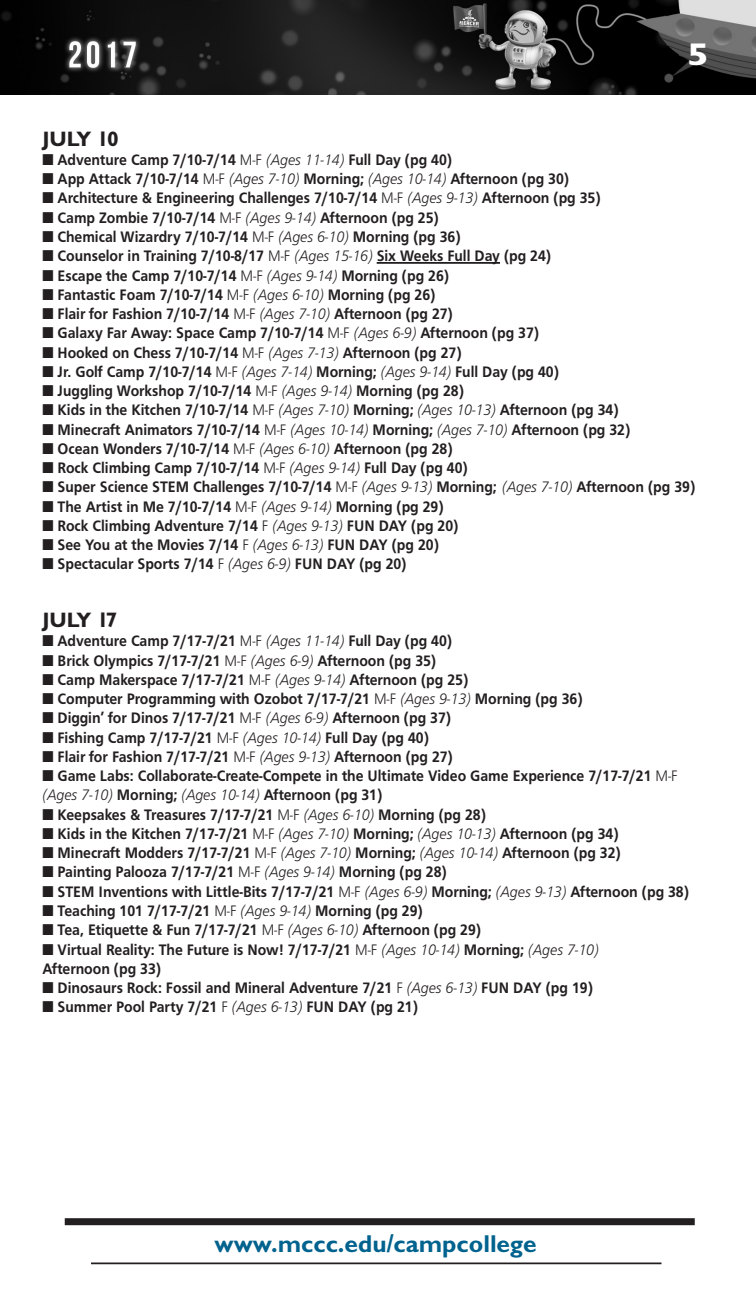
<style>
.page{position:relative;width:756px;height:1292px;background:#fff}
.page>*{position:absolute;margin:0;border:0;box-sizing:border-box;transform-origin:0 0}
.t1{font:31.5px "Classical Sans Bold DTC";color:#fff;scale:1.3 1}
.t2{font:24.5px "Classical Sans Bold DTC";color:#00628e}
.Heading_2{font:21px "Classical Sans Bold DTC";letter-spacing:-.04em;color:#231f20}
.t3{font:15.75px "Frugal Sans Bold DTC";color:#231f20;scale:.93 1}
.s1{font-family:"Frugal Sans Light DTC"}
.s2{font-family:"Frugal Sans Light Italic DTC"}
</style>
<div class="page">
<img style="left:0;top:0;width:756px;height:94px">
<div style="left:65px;top:1218px;width:630px;height:7px;background:#231f20"></div>
<hr style="left:91px;top:1262px;width:571px;height:2px;background:#231f20">
<hr style="left:377px;top:262px;width:123px;height:2px;background:#231f20">
<h1 class="t1" style="left:687px;top:37px;width:19px">5</h1>
<p class="Heading_2" style="left:42px;top:127px;width:78px">JULY 10</p>
<p class="t3" style="left:42px;top:151px;width:442px">■ Adventure Camp 7/10-7/14 <span class="s1">M-F</span> <span class="s2">(Ages 11-14)</span> Full Day (pg 40)</p>
<p class="t3" style="left:42px;top:170px;width:568px">■ App Attack 7/10-7/14 <span class="s1">M-F</span> <span class="s2">(Ages 7-10)</span> Morning; <span class="s2">(Ages 10-14)</span> Afternoon (pg 30)</p>
<p class="t3" style="left:42px;top:189px;width:602px">■ Architecture &amp; Engineering Challenges 7/10-7/14 <span class="s1">M-F</span> <span class="s2">(Ages 9-13)</span> Afternoon (pg 35)</p>
<p class="t3" style="left:42px;top:208px;width:428px">■ Camp Zombie 7/10-7/14 <span class="s1">M-F</span> <span class="s2">(Ages 9-14)</span> Afternoon (pg 25)</p>
<p class="t3" style="left:42px;top:228px;width:451px">■ Chemical Wizardry 7/10-7/14 <span class="s1">M-F</span> <span class="s2">(Ages 6-10)</span> Morning (pg 36)</p>
<p class="t3" style="left:42px;top:247px;width:549px">■ Counselor in Training 7/10-8/17 <span class="s1">M-F</span> <span class="s2">(Ages 15-16)</span> Six Weeks Full Day (pg 24)</p>
<p class="t3" style="left:42px;top:266px;width:439px">■ Escape the Camp 7/10-7/14 <span class="s1">M-F</span> <span class="s2">(Ages 9-14)</span> Morning (pg 26)</p>
<p class="t3" style="left:42px;top:285px;width:424px">■ Fantastic Foam 7/10-7/14 <span class="s1">M-F</span> <span class="s2">(Ages 6-10)</span> Morning (pg 26)</p>
<p class="t3" style="left:42px;top:305px;width:443px">■ Flair for Fashion 7/10-7/14 <span class="s1">M-F</span> <span class="s2">(Ages 7-10)</span> Afternoon (pg 27)</p>
<p class="t3" style="left:42px;top:324px;width:536px">■ Galaxy Far Away: Space Camp 7/10-7/14 <span class="s1">M-F</span> <span class="s2">(Ages 6-9)</span> Afternoon (pg 37)</p>
<p class="t3" style="left:42px;top:343px;width:452px">■ Hooked on Chess 7/10-7/14 <span class="s1">M-F</span> <span class="s2">(Ages 7-13)</span> Afternoon (pg 27)</p>
<p class="t3" style="left:42px;top:362px;width:557px">■ Jr. Golf Camp 7/10-7/14 <span class="s1">M-F</span> <span class="s2">(Ages 7-14)</span> Morning; <span class="s2">(Ages 9-14)</span> Full Day (pg 40)</p>
<p class="t3" style="left:42px;top:382px;width:455px">■ Juggling Workshop 7/10-7/14 <span class="s1">M-F</span> <span class="s2">(Ages 9-14)</span> Morning (pg 28)</p>
<p class="t3" style="left:42px;top:401px;width:621px">■ Kids in the Kitchen 7/10-7/14 <span class="s1">M-F</span> <span class="s2">(Ages 7-10)</span> Morning; <span class="s2">(Ages 10-13)</span> Afternoon (pg 34)</p>
<p class="t3" style="left:42px;top:420px;width:634px">■ Minecraft Animators 7/10-7/14 <span class="s1">M-F</span> <span class="s2">(Ages 10-14)</span> Morning; <span class="s2">(Ages 7-10)</span> Afternoon (pg 32)</p>
<p class="t3" style="left:42px;top:439px;width:443px">■ Ocean Wonders 7/10-7/14 <span class="s1">M-F</span> <span class="s2">(Ages 6-10)</span> Afternoon (pg 28)</p>
<p class="t3" style="left:42px;top:459px;width:459px">■ Rock Climbing Camp 7/10-7/14 <span class="s1">M-F</span> <span class="s2">(Ages 9-14)</span> Full Day (pg 40)</p>
<p class="t3" style="left:42px;top:478px;width:703px">■ Super Science STEM Challenges 7/10-7/14 <span class="s1">M-F</span> <span class="s2">(Ages 9-13)</span> Morning; <span class="s2">(Ages 7-10)</span> Afternoon (pg 39)</p>
<p class="t3" style="left:42px;top:497px;width:433px">■ The Artist in Me 7/10-7/14 <span class="s1">M-F</span> <span class="s2">(Ages 9-14)</span> Morning (pg 29)</p>
<p class="t3" style="left:42px;top:516px;width:449px">■ Rock Climbing Adventure 7/14 <span class="s1">F</span> <span class="s2">(Ages 9-13)</span> FUN DAY (pg 20)</p>
<p class="t3" style="left:42px;top:536px;width:428px">■ See You at the Movies 7/14 <span class="s1">F</span> <span class="s2">(Ages 6-13)</span> FUN DAY (pg 20)</p>
<p class="t3" style="left:42px;top:555px;width:393px">■ Spectacular Sports 7/14 <span class="s1">F</span> <span class="s2">(Ages 6-9)</span> FUN DAY (pg 20)</p>
<p class="Heading_2" style="left:42px;top:608px;width:77px">JULY 17</p>
<p class="t3" style="left:42px;top:632px;width:442px">■ Adventure Camp 7/17-7/21 <span class="s1">M-F</span> <span class="s2">(Ages 11-14)</span> Full Day (pg 40)</p>
<p class="t3" style="left:42px;top:651px;width:425px">■ Brick Olympics 7/17-7/21 <span class="s1">M-F</span> <span class="s2">(Ages 6-9)</span> Afternoon (pg 35)</p>
<p class="t3" style="left:42px;top:670px;width:459px">■ Camp Makerspace 7/17-7/21 <span class="s1">M-F</span> <span class="s2">(Ages 9-14)</span> Afternoon (pg 25)</p>
<p class="t3" style="left:42px;top:690px;width:582px">■ Computer Programming with Ozobot 7/17-7/21 <span class="s1">M-F</span> <span class="s2">(Ages 9-13)</span> Morning (pg 36)</p>
<p class="t3" style="left:42px;top:709px;width:441px">■ Diggin’ for Dinos 7/17-7/21 <span class="s1">M-F</span> <span class="s2">(Ages 6-9)</span> Afternoon (pg 37)</p>
<p class="t3" style="left:42px;top:728px;width:417px">■ Fishing Camp 7/17-7/21 <span class="s1">M-F</span> <span class="s2">(Ages 10-14)</span> Full Day (pg 40)</p>
<p class="t3" style="left:42px;top:747px;width:443px">■ Flair for Fashion 7/17-7/21 <span class="s1">M-F</span> <span class="s2">(Ages 9-13)</span> Afternoon (pg 27)</p>
<p class="t3" style="left:42px;top:767px;width:685px">■ Game Labs: Collaborate-Create-Compete in the Ultimate Video Game Experience 7/17-7/21 <span class="s1">M-F</span></p>
<p class="t3" style="left:42px;top:786px;width:367px"><span class="s2">(Ages 7-10)</span> Morning; <span class="s2">(Ages 10-14)</span> Afternoon (pg 31)</p>
<p class="t3" style="left:42px;top:805px;width:478px">■ Keepsakes &amp; Treasures 7/17-7/21 <span class="s1">M-F</span> <span class="s2">(Ages 6-10)</span> Morning (pg 28)</p>
<p class="t3" style="left:42px;top:824px;width:621px">■ Kids in the Kitchen 7/17-7/21 <span class="s1">M-F</span> <span class="s2">(Ages 7-10)</span> Morning; <span class="s2">(Ages 10-13)</span> Afternoon (pg 34)</p>
<p class="t3" style="left:42px;top:844px;width:623px">■ Minecraft Modders 7/17-7/21 <span class="s1">M-F</span> <span class="s2">(Ages 7-10)</span> Morning; <span class="s2">(Ages 10-14)</span> Afternoon (pg 32)</p>
<p class="t3" style="left:42px;top:863px;width:436px">■ Painting Palooza 7/17-7/21 <span class="s1">M-F</span> <span class="s2">(Ages 9-14)</span> Morning (pg 28)</p>
<p class="t3" style="left:42px;top:882px;width:697px">■ STEM Inventions with Little-Bits 7/17-7/21 <span class="s1">M-F</span> <span class="s2">(Ages 6-9)</span> Morning; <span class="s2">(Ages 9-13)</span> Afternoon (pg 38)</p>
<p class="t3" style="left:42px;top:901px;width:411px">■ Teaching 101 7/17-7/21 <span class="s1">M-F</span> <span class="s2">(Ages 9-14)</span> Morning (pg 29)</p>
<p class="t3" style="left:42px;top:921px;width:473px">■ Tea, Etiquette &amp; Fun 7/17-7/21 <span class="s1">M-F</span> <span class="s2">(Ages 6-10)</span> Afternoon (pg 29)</p>
<p class="t3" style="left:42px;top:940px;width:600px">■ Virtual Reality: The Future is Now! 7/17-7/21 <span class="s1">M-F</span> <span class="s2">(Ages 10-14)</span> Morning; <span class="s2">(Ages 7-10)</span></p>
<p class="t3" style="left:42px;top:959px;width:129px">Afternoon (pg 33)</p>
<p class="t3" style="left:42px;top:978px;width:593px">■ Dinosaurs Rock: Fossil and Mineral Adventure 7/21 <span class="s1">F</span> <span class="s2">(Ages 6-13)</span> FUN DAY (pg 19)</p>
<p class="t3" style="left:42px;top:998px;width:405px">■ Summer Pool Party 7/21 <span class="s1">F</span> <span class="s2">(Ages 6-13)</span> FUN DAY (pg 21)</p>
<h2 class="t2" style="left:215px;top:1229px;width:324px">www.mccc.edu/campcollege</h2>
</div>
